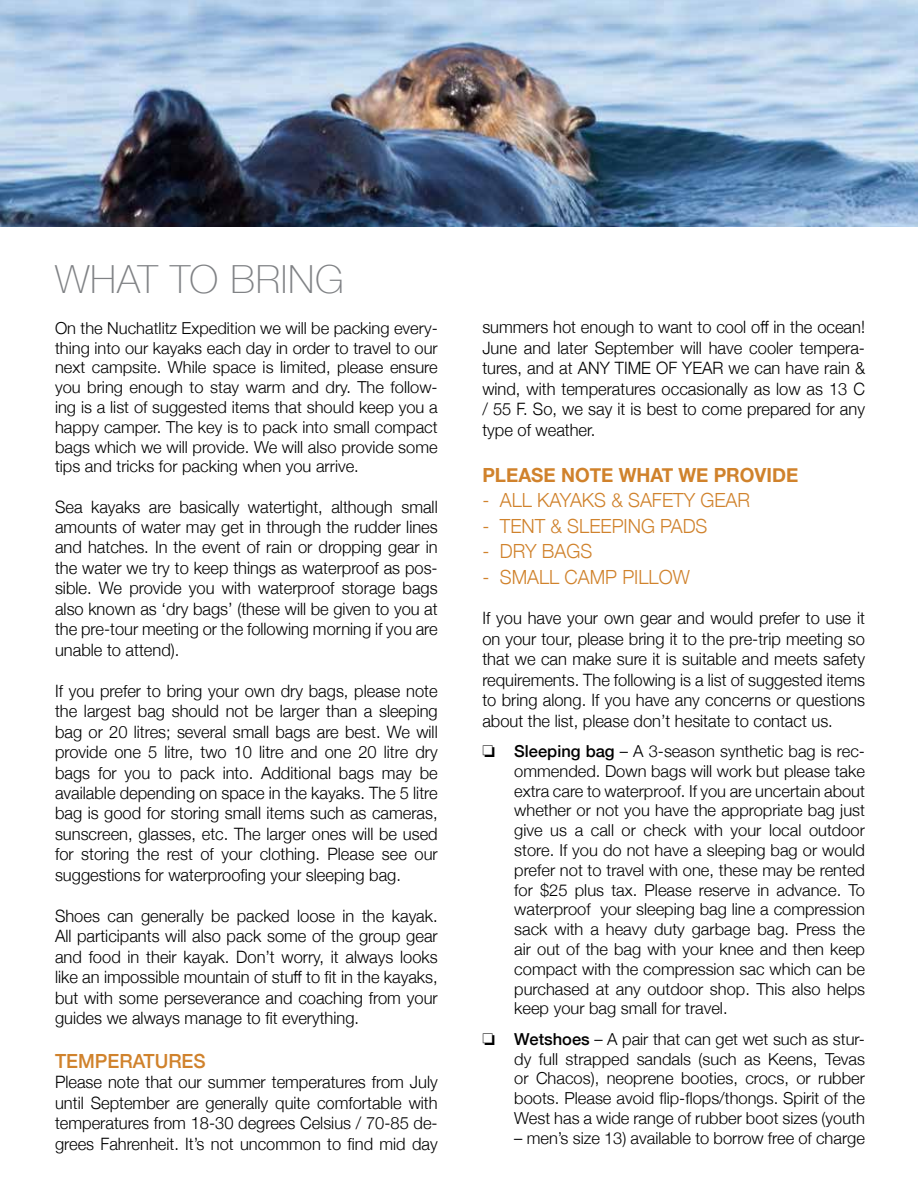
<style>
.page{position:relative;width:918px;height:1188px;background:#fff}
.page>*{position:absolute;margin:0;border:0;box-sizing:border-box;transform-origin:0 0}
.t1{font:100 38.7px "Helvetica Neue";letter-spacing:.02em;color:#808285}
.t2{font:300 19.5px "Helvetica Neue";color:#d0822c}
.t3{font:700 19.5px "Helvetica Neue";color:#d0822c}
.t4{font:500 19.5px "Helvetica Neue";color:#d0822c}
.t5{font:300 17.1px/20.4px "Helvetica Neue";color:#000;text-align:justify}
.t6{font:300 16.5px/19.8px "Helvetica Neue";color:#000;text-align:justify}
.s1{font-weight:500}
</style>
<div class="page">
<img style="left:0;top:0;width:918px;height:226px">
<h1 class="t1" style="left:55px;top:250px;width:290px">WHAT TO BRING</h1>
<p class="t6" style="left:55px;top:317px;width:384px">On the Nuchatlitz Expedition we will be packing every&shy;thing into our kayaks each day in order to travel to our next campsite. While space is limited, please ensure you bring enough to stay warm and dry. The follow&shy;ing is a list of suggested items that should keep you a happy camper. The key is to pack into small compact bags which we will provide. We will also provide some tips and tricks for packing when you arrive.</p>
<p class="t5" style="left:55px;top:495px;width:384px">Sea kayaks are basically watertight, although small amounts of water may get in through the rudder lines and hatches. In the event of rain or dropping gear in the water we try to keep things as waterproof as pos&shy;sible. We provide you with waterproof storage bags also known as ‘dry bags’ (these will be given to you at the pre-tour meeting or the following morning if you are unable to attend).</p>
<p class="t5" style="left:55px;top:679px;width:384px">If you prefer to bring your own dry bags, please note the largest bag should not be larger than a sleeping bag or 20 litres; several small bags are best. We will provide one 5 litre, two 10 litre and one 20 litre dry bags for you to pack into. Additional bags may be available depending on space in the kayaks. The 5 litre bag is good for storing small items such as cameras, sunscreen, glasses, etc. The larger ones will be used for storing the rest of your clothing. Please see our suggestions for waterproofing your sleeping bag.</p>
<p class="t5" style="left:55px;top:904px;width:384px">Shoes can generally be packed loose in the kayak.<br>All participants will also pack some of the group gear and food in their kayak. Don’t worry, it always looks like an impossible mountain of stuff to fit in the kayaks, but with some perseverance and coaching from your guides we always manage to fit everything.</p>
<p class="t4" style="left:55px;top:1045px;width:152px">TEMPERATURES</p>
<p class="t5" style="left:55px;top:1071px;width:384px">Please note that our summer temperatures from July until September are generally quite comfortable with temperatures from 18-30 degrees Celsius / 70-85 de&shy;grees Fahrenheit. It’s not uncommon to find mid day</p>
<p class="t5" style="left:482px;top:316px;width:384px">summers hot enough to want to cool off in the ocean!<br>June and later September will have cooler tempera&shy;tures, and at ANY TIME OF YEAR we can have rain &amp; wind, with temperatures occasionally as low as 13 C / 55 F. So, we say it is best to come prepared for any type of weather.</p>
<p class="t3" style="left:482px;top:459px;width:317px">PLEASE NOTE WHAT WE PROVIDE</p>
<p class="t2" style="left:482px;top:484px;width:269px">- ALL KAYAKS &amp; SAFETY GEAR</p>
<p class="t2" style="left:482px;top:510px;width:227px">- TENT &amp; SLEEPING PADS</p>
<p class="t2" style="left:482px;top:535px;width:111px">- DRY BAGS</p>
<p class="t2" style="left:482px;top:561px;width:209px">- SMALL CAMP PILLOW</p>
<p class="t5" style="left:482px;top:607px;width:384px">If you have your own gear and would prefer to use it on your tour, please bring it to the pre-trip meeting so that we can make sure it is suitable and meets safety requirements. The following is a list of suggested items to bring along. If you have any concerns or questions about the list, please don’t hesitate to contact us.</p>
<p class="t6" style="left:514px;top:740px;width:352px;text-indent:-32px">□ <span class="s1">Sleeping bag</span> – A 3-season synthetic bag is rec&shy;ommended. Down bags will work but please take extra care to waterproof. If you are uncertain about whether or not you have the appropriate bag just give us a call or check with your local outdoor store. If you do not have a sleeping bag or would prefer not to travel with one, these may be rented for $25 plus tax. Please reserve in advance. To waterproof your sleeping bag line a compression sack with a heavy duty garbage bag. Press the air out of the bag with your knee and then keep compact with the compression sac which can be purchased at any outdoor shop. This also helps keep your bag small for travel.</p>
<p class="t6" style="left:514px;top:1028px;width:352px;text-indent:-32px">□ <span class="s1">Wetshoes</span> – A pair that can get wet such as stur&shy;dy full strapped sandals (such as Keens, Tevas or Chacos), neoprene booties, crocs, or rubber boots. Please avoid flip-flops/thongs. Spirit of the West has a wide range of rubber boot sizes (youth</p>
<p class="t6" style="left:514px;top:1127px;width:352px">– men’s size 13) available to borrow free of charge</p>
</div>
